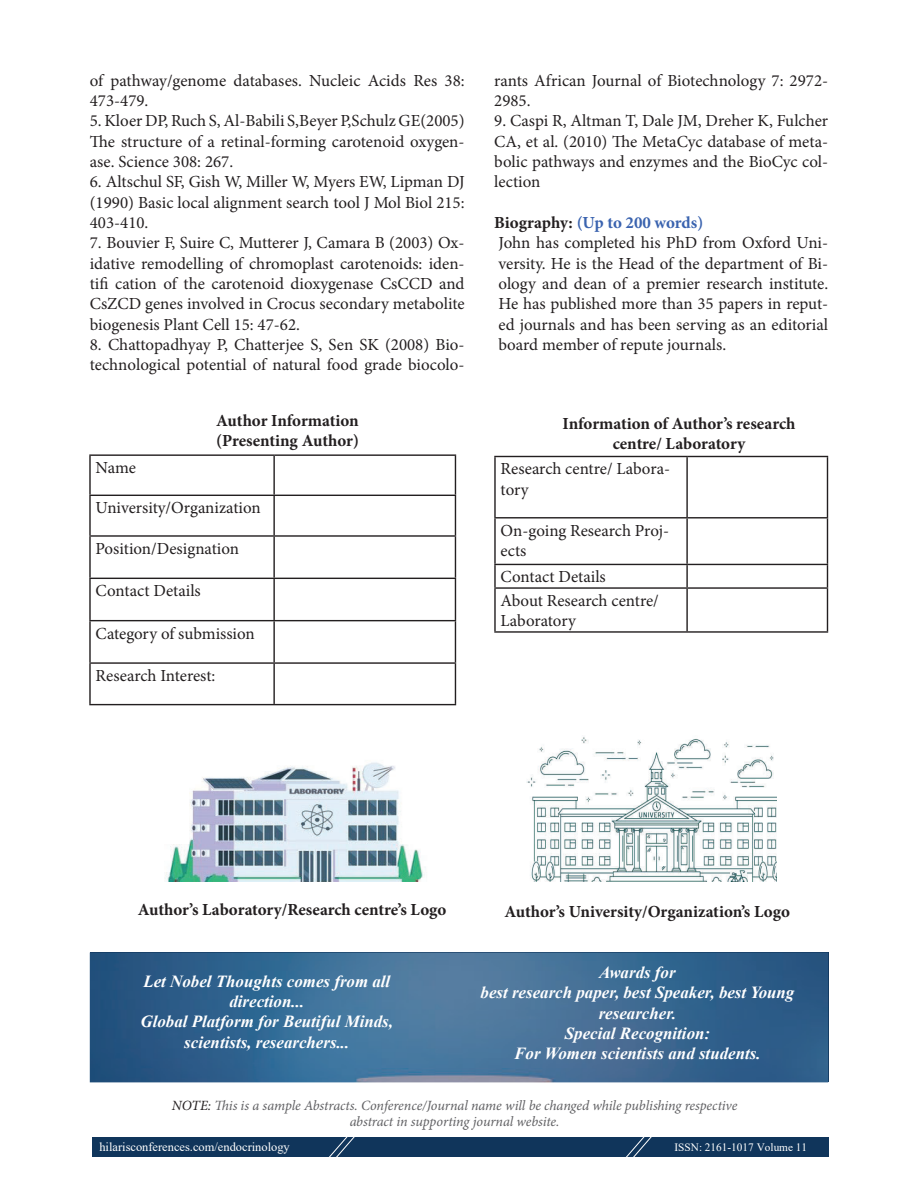
<style>
.page{position:relative;width:918px;height:1188px;background:#fff}
.page>*{position:absolute;margin:0;border:0;box-sizing:border-box;transform-origin:0 0}
.t1{font:16.95px/20.2px "Minion Pro";color:#231f20}
.t2{font:italic 700 16.95px/20.2px "Times New Roman";color:#fff;text-align:center}
.t3{font:700 16.95px/20.2px "Minion Pro";color:#231f20}
.t4{font:italic 14.1px/17px "Minion Pro";letter-spacing:-.005em;color:#606063;text-align:center}
.t5{font:italic 14.1px "Minion Pro";color:#616164}
.t6{font:12.45px "Times New Roman";color:#fff}
.t7{font:11.25px "Times New Roman";color:#fff}
.s1{font-weight:700}
.s2{font-weight:700;color:#3a63af}
.s3{color:#231f20}
</style>
<div class="page">
<hr style="left:273px;top:456px;width:2px;height:39px;background:#231f20">
<hr style="left:89px;top:495px;width:367px;height:1px;background:#231f20">
<hr style="left:273px;top:496px;width:2px;height:39px;background:#231f20">
<hr style="left:89px;top:535px;width:367px;height:2px;background:#231f20">
<hr style="left:273px;top:537px;width:2px;height:41px;background:#231f20">
<hr style="left:89px;top:578px;width:367px;height:1px;background:#231f20">
<hr style="left:273px;top:579px;width:2px;height:41px;background:#231f20">
<hr style="left:89px;top:620px;width:367px;height:1px;background:#231f20">
<hr style="left:273px;top:621px;width:2px;height:41px;background:#231f20">
<hr style="left:89px;top:662px;width:367px;height:2px;background:#231f20">
<hr style="left:273px;top:664px;width:2px;height:40px;background:#231f20">
<hr style="left:89px;top:454px;width:185px;height:2px;background:#231f20">
<hr style="left:89px;top:456px;width:2px;height:39px;background:#231f20">
<hr style="left:274px;top:454px;width:182px;height:2px;background:#231f20">
<hr style="left:455px;top:456px;width:1px;height:39px;background:#231f20">
<hr style="left:89px;top:496px;width:2px;height:39px;background:#231f20">
<hr style="left:455px;top:496px;width:1px;height:39px;background:#231f20">
<hr style="left:89px;top:537px;width:2px;height:41px;background:#231f20">
<hr style="left:455px;top:537px;width:1px;height:41px;background:#231f20">
<hr style="left:89px;top:579px;width:2px;height:41px;background:#231f20">
<hr style="left:455px;top:579px;width:1px;height:41px;background:#231f20">
<hr style="left:89px;top:621px;width:2px;height:41px;background:#231f20">
<hr style="left:455px;top:621px;width:1px;height:41px;background:#231f20">
<hr style="left:89px;top:664px;width:2px;height:40px;background:#231f20">
<hr style="left:455px;top:664px;width:1px;height:40px;background:#231f20">
<hr style="left:89px;top:704px;width:367px;height:1px;background:#231f20">
<hr style="left:494px;top:456px;width:193px;height:1px;background:#231f20">
<hr style="left:494px;top:457px;width:2px;height:60px;background:#231f20">
<hr style="left:687px;top:456px;width:141px;height:1px;background:#231f20">
<hr style="left:686px;top:457px;width:2px;height:60px;background:#231f20">
<hr style="left:827px;top:457px;width:1px;height:60px;background:#231f20">
<hr style="left:494px;top:517px;width:193px;height:1px;background:#231f20">
<hr style="left:494px;top:518px;width:2px;height:46px;background:#231f20">
<hr style="left:687px;top:517px;width:141px;height:1px;background:#231f20">
<hr style="left:686px;top:518px;width:2px;height:46px;background:#231f20">
<hr style="left:827px;top:518px;width:1px;height:46px;background:#231f20">
<hr style="left:494px;top:564px;width:193px;height:1px;background:#231f20">
<hr style="left:494px;top:565px;width:2px;height:22px;background:#231f20">
<hr style="left:687px;top:564px;width:141px;height:1px;background:#231f20">
<hr style="left:686px;top:565px;width:2px;height:22px;background:#231f20">
<svg style="left:827px;top:565px;width:1px;height:22px"></svg>
<hr style="left:494px;top:587px;width:193px;height:2px;background:#231f20">
<hr style="left:494px;top:589px;width:2px;height:42px;background:#231f20">
<hr style="left:687px;top:587px;width:141px;height:2px;background:#231f20">
<hr style="left:686px;top:589px;width:2px;height:42px;background:#231f20">
<hr style="left:827px;top:589px;width:1px;height:42px;background:#231f20">
<hr style="left:494px;top:631px;width:334px;height:2px;background:#231f20">
<img style="left:526px;top:737px;width:251px;height:145px">
<img style="left:165px;top:762px;width:261px;height:120px">
<img style="left:92px;top:1137px;width:737px;height:1px">
<img style="left:299px;top:1137px;width:13px;height:1px">
<div style="left:92px;top:1138px;width:737px;height:19px;background:#10355b"></div>
<svg style="left:616px;top:1137px;width:37px;height:20px"></svg>
<svg style="left:324px;top:1137px;width:36px;height:20px"></svg>
<img style="left:90px;top:953px;width:738px;height:129px">
<p class="t1" style="left:90px;top:72px;width:376px">of pathway/genome databases. Nucleic Acids Res 38:<br>473-479.</p>
<p class="t1" style="left:90px;top:112px;width:376px;text-align:justify">5. Kloer DP, Ruch S, Al-Babili S,Beyer P,Schulz GE(2005)<br>The structure of a retinal-forming carotenoid oxygen&shy;ase. Science 308: 267.</p>
<p class="t1" style="left:90px;top:173px;width:376px;text-align:justify">6. Altschul SF, Gish W, Miller W, Myers EW, Lipman DJ (1990) Basic local alignment search tool J Mol Biol 215:<br>403-410.</p>
<p class="t1" style="left:90px;top:234px;width:376px;text-align:justify">7. Bouvier F, Suire C, Mutterer J, Camara B (2003) Ox&shy;idative remodelling of chromoplast carotenoids: iden&shy;tifi cation of the carotenoid dioxygenase CsCCD and CsZCD genes involved in Crocus secondary metabolite biogenesis Plant Cell 15: 47-62.</p>
<p class="t1" style="left:90px;top:336px;width:376px">8. Chattopadhyay P, Chatterjee S, Sen SK (2008) Bio&shy;technological potential of natural food grade biocolo-</p>
<p class="t1" style="left:494px;top:72px;width:335px">rants African Journal of Biotechnology 7: 2972-<br>2985.</p>
<p class="t1" style="left:494px;top:112px;width:335px;text-align:justify">9. Caspi R, Altman T, Dale JM, Dreher K, Fulcher CA, et al. (2010) The MetaCyc database of meta&shy;bolic pathways and enzymes and the BioCyc col&shy;lection</p>
<p class="t1" style="left:494px;top:214px;width:335px"><span class="s1">Biography:</span> <span class="s2">(Up to 200 words)<br></span>John has completed his PhD from Oxford Uni&shy;versity. He is the Head of the department of Bi&shy;ology and dean of a premier research institute.<br>He has published more than 35 papers in reput&shy;ed journals and has been serving as an editorial board member of repute journals.</p>
<p class="t3" style="left:216px;top:412px;width:144px">Author Information (Presenting Author)</p>
<p class="t3" style="left:563px;top:415px;width:235px;text-align:center">Information of Author’s research centre/ Laboratory</p>
<p class="t1" style="left:501px;top:460px;width:171px">Research centre/ Labora&shy;tory</p>
<p class="t1" style="left:501px;top:522px;width:170px">On-going Research Proj&shy;ects</p>
<p class="t1" style="left:501px;top:567px;width:160px;line-height:23.5px">Contact Details<br>About Research centre/</p>
<p class="t1" style="left:501px;top:612px;width:77px">Laboratory</p>
<p class="t1" style="left:96px;top:459px;width:42px">Name</p>
<p class="t1" style="left:96px;top:499px;width:167px">University/Organization</p>
<p class="t1" style="left:96px;top:540px;width:145px">Position/Designation</p>
<p class="t1" style="left:96px;top:582px;width:107px">Contact Details</p>
<p class="t1" style="left:96px;top:624px;width:161px">Category of submission</p>
<p class="t1" style="left:96px;top:667px;width:121px">Research Interest:</p>
<p class="t3" style="left:138px;top:901px;width:310px">Author’s Laboratory/Research centre’s Logo</p>
<p class="t3" style="left:504px;top:903px;width:287px">Author’s University/Organization’s Logo</p>
<p class="t2" style="left:141px;top:971px;width:254px">Let Nobel Thoughts comes from all direction...<br>Global Platform for Beutiful Minds, scientists, researchers...</p>
<p class="t2" style="left:481px;top:962px;width:315px">Awards for<br>best research paper, best Speaker, best Young researcher.<br>Special Recognition:<br>For Women scientists and students.</p>
<p class="t4" style="left:172px;top:1098px;width:567px"><span class="s3">NOTE:</span> This is a sample Abstracts. Conference/Journal name will be changed while publishing respective abstract in su ortin ournal website.</p>
<p class="t5" style="left:423px;top:1116px;width:15px">pp</p>
<p class="t5" style="left:464px;top:1116px;width:14px">gj</p>
<p class="t6" style="left:99px;top:1140px;width:192px">hilarisconferences.com/endocrinology</p>
<p class="t7" style="left:675px;top:1141px;width:134px">ISSN: 2161-1017 Volume 11</p>
</div>
